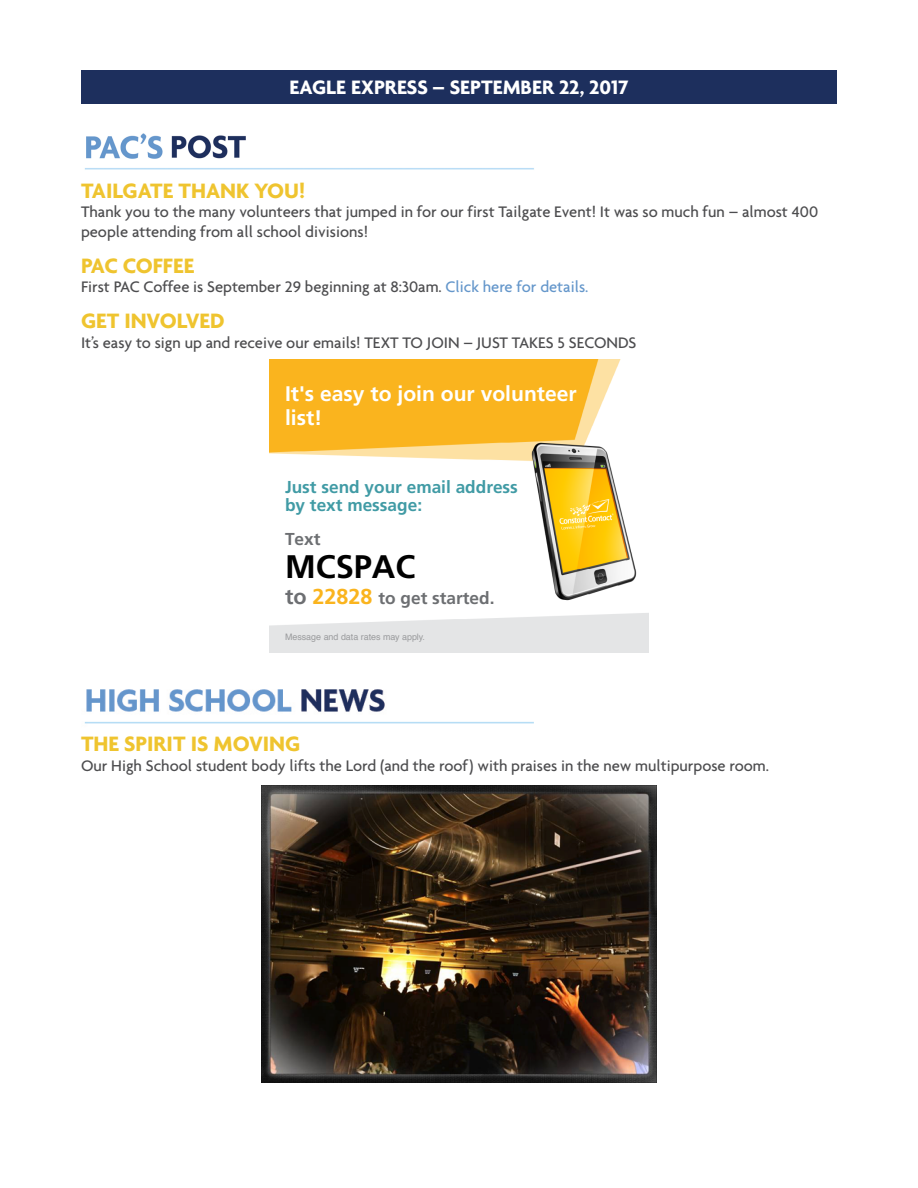
<style>
.page{position:relative;width:918px;height:1188px;background:#fff}
.page>*{position:absolute;margin:0;border:0;box-sizing:border-box;transform-origin:0 0}
.t1{font:700 32.55px "Frutiger LT Std";color:#000}
.t2{font:700 22.5px "Agenda";color:#efc42f}
.t3{font:700 21.15px/23.9px "Frutiger LT Std";color:#fff}
.t4{font:700 21px "Agenda";color:#fff}
.t5{font:700 17.25px/18.3px "Frutiger LT Std";color:#419ba5}
.t6{font:700 17.25px "Frutiger LT Std";color:#6d6f72}
.t7{font:500 16.5px/19.5px "Agenda";color:#4d4d4f}
.t8{font:8.85px "Helvetica";color:#9a9b9d}
.s1{color:#6597cb}
.s2{font-size:21.6px}
.s3{font-size:21.6px;color:#fab41e}
</style>
<div class="page">
<div style="left:81px;top:70px;width:756px;height:34px;background:#1d2f5d"></div>
<img style="left:84px;top:133px;width:450px;height:37px">
<img style="left:269px;top:360px;width:380px;height:293px">
<img style="left:84px;top:689px;width:450px;height:35px">
<img style="left:261px;top:785px;width:396px;height:297px">
<p class="t4" style="left:289px;top:74px;width:341px">EAGLE EXPRESS – SEPTEMBER 22, 2017</p>
<p class="t4" style="left:299px;top:84px;width:322px">EAGLE EXPRESS – JANUARY 29, 2016</p>
<h2 class="t2" style="left:81px;top:177px;width:226px">TAILGATE THANK YOU!</h2>
<p class="t7" style="left:81px;top:202px;width:739px">Thank you to the many volunteers that jumped in for our first Tailgate Event! It was so much fun – almost 400 people attending from all school divisions!</p>
<h2 class="t2" style="left:81px;top:252px;width:115px">PAC COFFEE</h2>
<p class="t7" style="left:81px;top:277px;width:509px">First PAC Coffee is September 29 beginning at 8:30am. <span class="s1">Click here for details.</span></p>
<h2 class="t2" style="left:81px;top:307px;width:145px">GET INVOLVED</h2>
<p class="t7" style="left:81px;top:332px;width:557px">It’s easy to sign up and receive our emails! TEXT TO JOIN – JUST TAKES 5 SECONDS</p>
<p class="t3" style="left:285px;top:382px;width:293px">It's easy to join our volunteer list!</p>
<p class="t5" style="left:285px;top:478px;width:234px">Just send your email address by text message:</p>
<p class="t6" style="left:285px;top:529px;width:37px">Text</p>
<h1 class="t1" style="left:285px;top:547px;width:132px">MCSPAC</h1>
<p class="t6" style="left:285px;top:588px;width:211px"><span class="s2">to</span> <span class="s3">22828</span> to get started.</p>
<p class="t8" style="left:285px;top:630px;width:141px">Message and data rates may apply.</p>
<h2 class="t2" style="left:81px;top:730px;width:221px">THE SPIRIT IS MOVING</h2>
<p class="t7" style="left:81px;top:755px;width:690px">Our High School student body lifts the Lord (and the roof) with praises in the new multipurpose room.</p>
</div>
